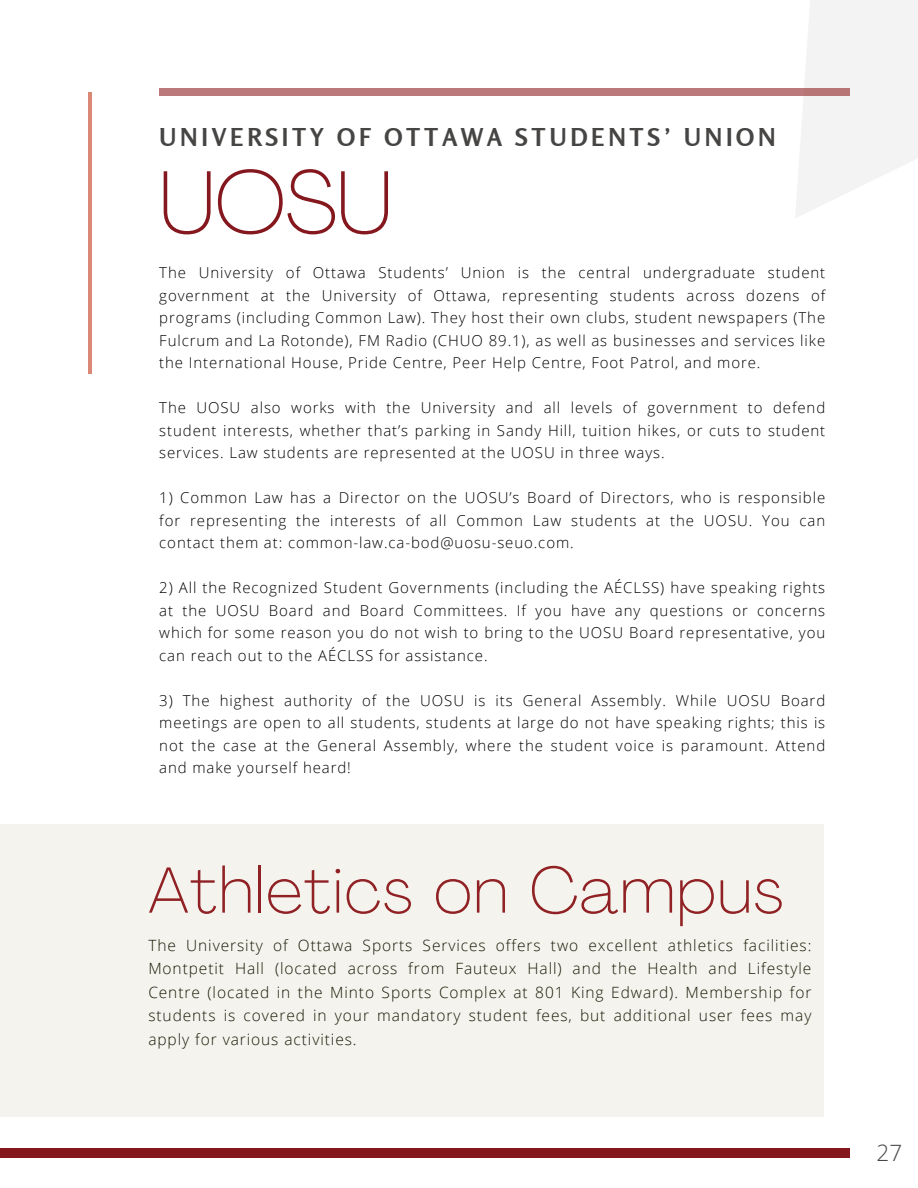
<style>
.page{position:relative;width:918px;height:1188px;background:#fff}
.page>*{position:absolute;margin:0;border:0;box-sizing:border-box;transform-origin:0 0}
.t1{font:100 87px "Agrandir";color:#84181e}
.t2{font:100 64.5px "Agrandir";letter-spacing:.03em;color:#902124}
.t3{font:700 24.45px "Rosario";letter-spacing:.15em;color:#464544}
.t4{font:300 22.5px "Open Sans";color:#464544}
.t5{font:300 15.45px/23.7px "Open Sans";letter-spacing:.06em;color:#161905;text-align:justify}
.t6{font:300 15px/22.5px "Open Sans";letter-spacing:.06em;color:#000;text-align:justify}
</style>
<div class="page">
<hr style="left:89px;top:92px;width:3px;height:281px;background:#c4391d">
<svg style="left:795px;top:0;width:123px;height:218px"></svg>
<div style="left:159px;top:88px;width:691px;height:8px;background:#bc797b"></div>
<div style="left:0;top:1148px;width:850px;height:10px;background:#84181e"></div>
<div style="left:0;top:824px;width:823px;height:293px;background:#f5f3ed"></div>
<p class="t3" style="left:159px;top:122px;width:618px">UNIVERSITY OF OTTAWA STUDENTS’ UNION</p>
<p class="t1" style="left:159px;top:167px;width:235px">UOSU</p>
<p class="t6" style="left:159px;top:261px;width:667px">The University of Ottawa Students’ Union is the central undergraduate student government at the University of Ottawa, representing students across dozens of programs (including Common Law). They host their own clubs, student newspapers (The Fulcrum and La Rotonde), FM Radio (CHUO 89.1), as well as businesses and services like the International House, Pride Centre, Peer Help Centre, Foot Patrol, and more.</p>
<p class="t6" style="left:159px;top:396px;width:667px">The UOSU also works with the University and all levels of government to defend student interests, whether that’s parking in Sandy Hill, tuition hikes, or cuts to student services. Law students are represented at the UOSU in three ways.</p>
<p class="t6" style="left:159px;top:486px;width:667px">1) Common Law has a Director on the UOSU’s Board of Directors, who is responsible for representing the interests of all Common Law students at the UOSU. You can contact them at: common-law.ca-bod@uosu-seuo.com.</p>
<p class="t6" style="left:159px;top:576px;width:667px">2) All the Recognized Student Governments (including the AÉCLSS) have speaking rights at the UOSU Board and Board Committees. If you have any questions or concerns which for some reason you do not wish to bring to the UOSU Board representative, you can reach out to the AÉCLSS for assistance.</p>
<p class="t6" style="left:159px;top:689px;width:667px">3) The highest authority of the UOSU is its General Assembly. While UOSU Board meetings are open to all students, students at large do not have speaking rights; this is not the case at the General Assembly, where the student voice is paramount. Attend and make yourself heard!</p>
<p class="t2" style="left:148px;top:864px;width:636px">Athletics on Campus</p>
<p class="t5" style="left:148px;top:933px;width:665px">The University of Ottawa Sports Services offers two excellent athletics facilities:<br>Montpetit Hall (located across from Fauteux Hall) and the Health and Lifestyle Centre (located in the Minto Sports Complex at 801 King Edward). Membership for students is covered in your mandatory student fees, but additional user fees may apply for various activities.</p>
<p class="t4" style="left:877px;top:1137px;width:27px">27</p>
</div>
